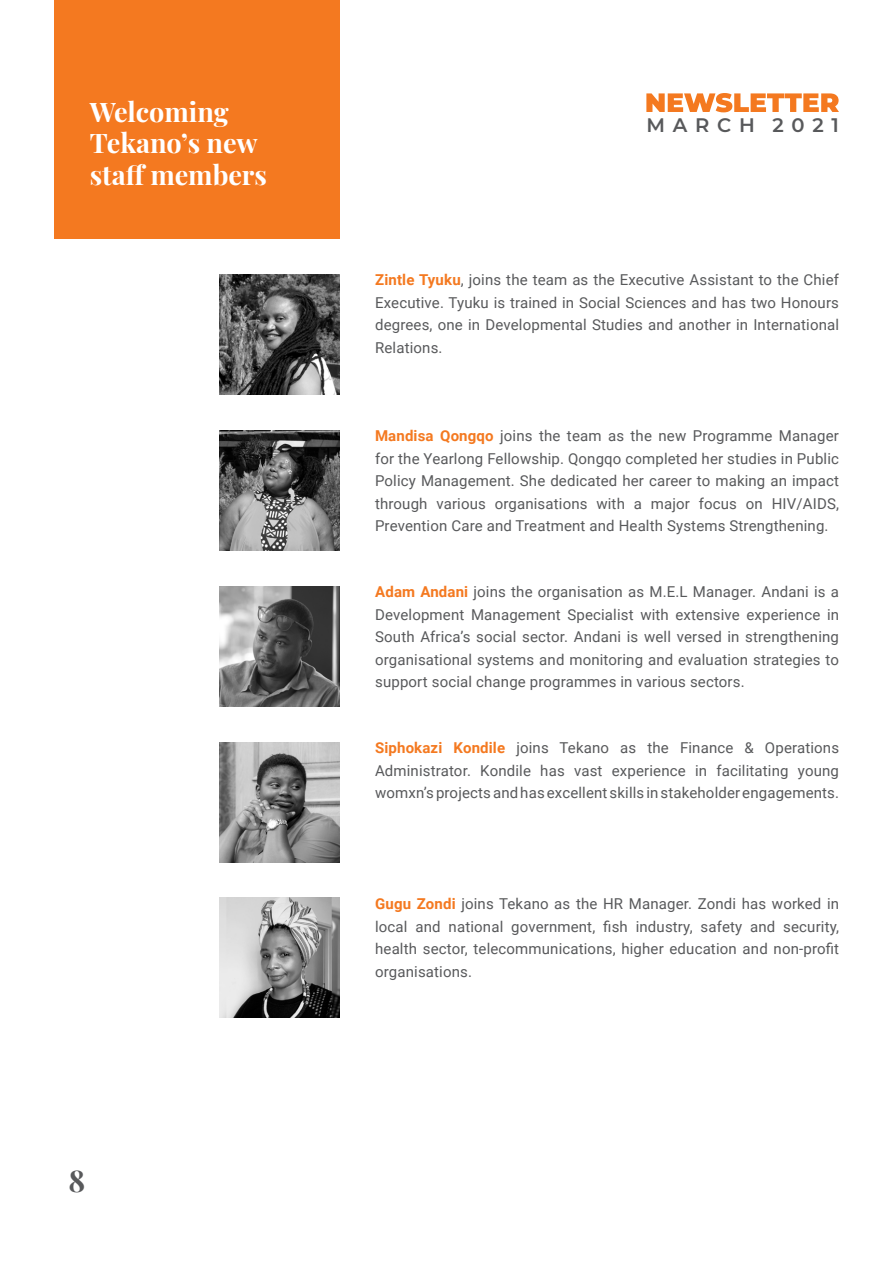
<style>
.page{position:relative;width:893px;height:1263px;background:#fff}
.page>*{position:absolute;margin:0;border:0;box-sizing:border-box;transform-origin:0 0}
.t1{font:700 30px "Playfair Display";color:#58595b}
.t2{font:700 27px/31.5px "Playfair Display";color:#fff}
.t3{font:600 19.5px "Montserrat";letter-spacing:.4em;color:#58595b}
.t4{font:15px/22.5px "Roboto";letter-spacing:.01em;color:#58595b;text-align:justify}
.s1{font-weight:700;color:#f47920}
</style>
<div class="page">
<img style="left:219px;top:274px;width:120px;height:120px">
<div style="left:54px;top:0;width:285px;height:238px;background:#f47920"></div>
<img style="left:219px;top:430px;width:120px;height:120px">
<img style="left:219px;top:586px;width:120px;height:120px">
<img style="left:219px;top:742px;width:120px;height:120px">
<img style="left:219px;top:898px;width:120px;height:120px">
<svg style="left:646px;top:93px;width:193px;height:19px"></svg>
<h2 class="t2" style="left:90px;top:94px;width:179px">Welcoming<br>Tekano’s new staff members</h2>
<h1 class="t1" style="left:68px;top:1157px;width:18px">8</h1>
<h3 class="t3" style="left:646px;top:111px;width:194px">MARCH 2021</h3>
<p class="t4" style="left:375px;top:268px;width:465px"><span class="s1">Zintle Tyuku</span>, joins the team as the Executive Assistant to the Chief Executive. Tyuku is trained in Social Sciences and has two Honours degrees, one in Developmental Studies and another in International Relations.</p>
<p class="t4" style="left:375px;top:424px;width:465px"><span class="s1">Mandisa Qongqo</span> joins the team as the new Programme Manager for the Yearlong Fellowship. Qongqo completed her studies in Public Policy Management. She dedicated her career to making an impact through various organisations with a major focus on HIV/AIDS, Prevention Care and Treatment and Health Systems Strengthening.</p>
<p class="t4" style="left:375px;top:580px;width:465px"><span class="s1">Adam Andani</span> joins the organisation as M.E.L Manager. Andani is a Development Management Specialist with extensive experience in South Africa’s social sector. Andani is well versed in strengthening organisational systems and monitoring and evaluation strategies to support social change programmes in various sectors.</p>
<p class="t4" style="left:375px;top:736px;width:466px"><span class="s1">Siphokazi Kondile</span> joins Tekano as the Finance &amp; Operations Administrator. Kondile has vast experience in facilitating young womxn’s projects and has excellent skills in stakeholder engagements.</p>
<p class="t4" style="left:375px;top:892px;width:465px"><span class="s1">Gugu Zondi</span> joins Tekano as the HR Manager. Zondi has worked in local and national government, fish industry, safety and security, health sector, telecommunications, higher education and non-profit organisations.</p>
</div>
